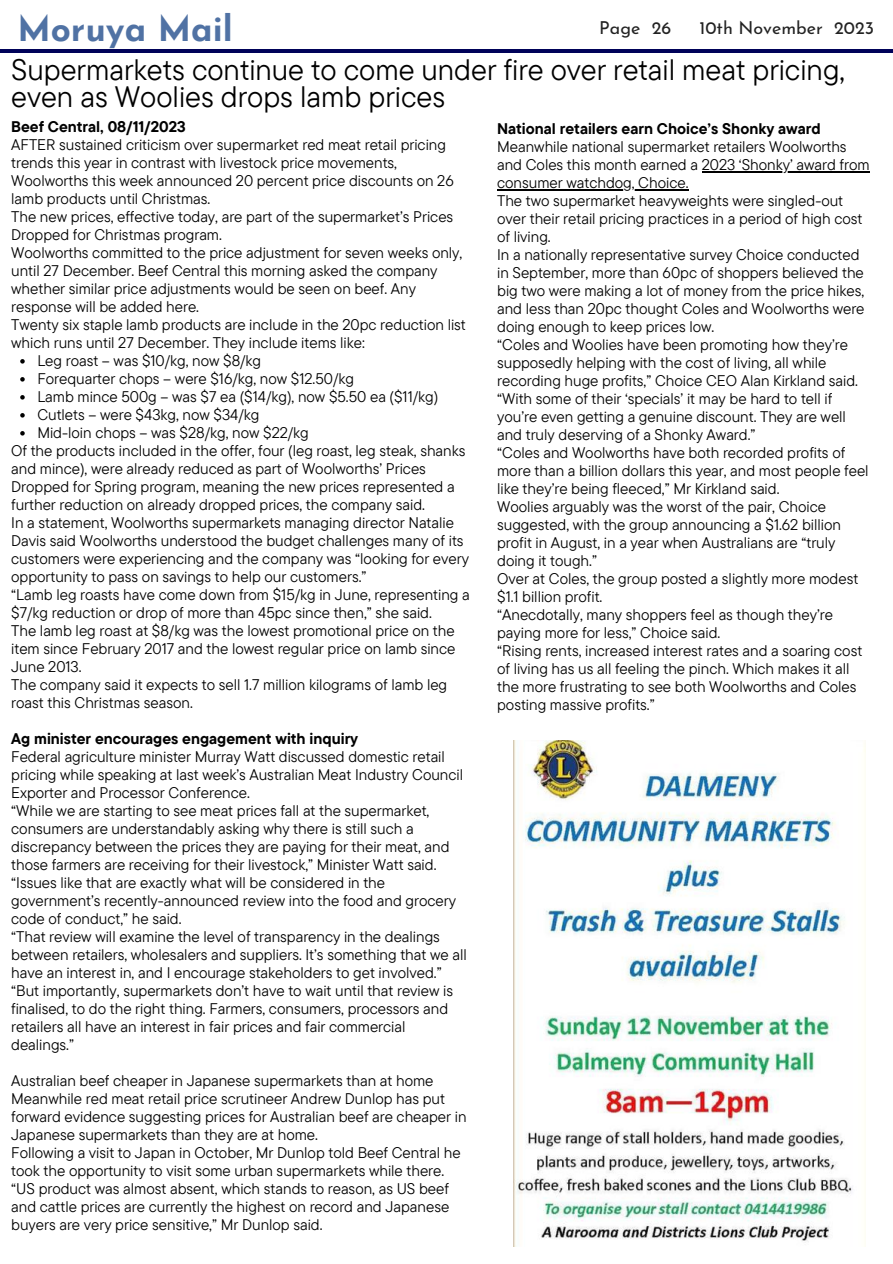
<style>
.page{position:relative;width:893px;height:1264px;background:#fff}
.page>*{position:absolute;margin:0;border:0;box-sizing:border-box;transform-origin:0 0}
.t1{font:700 35.25px "Josefin Sans";color:#5072a4}
.t2{font:29.4px/26.4px "TT Commons Pro";color:#000}
.t3{font:17.85px "Josefin Sans";color:#222}
.t4{font:15.3px/18px "TT Commons Pro";color:#000}
.t5{font:700 15.3px "TT Commons Pro";color:#000}
</style>
<div class="page">
<hr style="left:0;top:50px;width:892px;height:2px;background:#000259">
<img style="left:513px;top:740px;width:352px;height:506px">
<svg style="left:20px;top:359px;width:5px;height:4px"></svg>
<svg style="left:20px;top:377px;width:5px;height:4px"></svg>
<svg style="left:20px;top:395px;width:5px;height:4px"></svg>
<svg style="left:20px;top:413px;width:5px;height:4px"></svg>
<svg style="left:20px;top:431px;width:5px;height:4px"></svg>
<hr style="left:701px;top:171px;width:168px;height:1px;background:#000">
<hr style="left:497px;top:189px;width:191px;height:1px;background:#000">
<h1 class="t1" style="left:17px;top:14px;width:217px">Moruya Mail</h1>
<p class="t3" style="left:599px;top:21px;width:73px">Page 26</p>
<p class="t3" style="left:699px;top:21px;width:176px">10th November 2023</p>
<h2 class="t2" style="left:11px;top:56px;width:835px">Supermarkets continue to come under fire over retail meat pricing, even as Woolies drops lamb prices</h2>
<p class="t5" style="left:11px;top:117px;width:176px">Beef Central, 08/11/2023</p>
<p class="t4" style="left:11px;top:135px;width:456px">AFTER sustained criticism over supermarket red meat retail pricing trends this year in contrast with livestock price movements, Woolworths this week announced 20 percent price discounts on 26 lamb products until Christmas.<br>The new prices, effective today, are part of the supermarket’s Prices Dropped for Christmas program.<br>Woolworths committed to the price adjustment for seven weeks only, until 27 December. Beef Central this morning asked the company whether similar price adjustments would be seen on beef. Any response will be added here.<br>Twenty six staple lamb products are include in the 20pc reduction list which runs until 27 December. They include items like:</p>
<p class="t4" style="left:37px;top:351px;width:402px">Leg roast – was $10/kg, now $8/kg<br>Forequarter chops – were $16/kg, now $12.50/kg<br>Lamb mince 500g – was $7 ea ($14/kg), now $5.50 ea ($11/kg)<br>Cutlets – were $43kg, now $34/kg<br>Mid-loin chops – was $28/kg, now $22/kg</p>
<p class="t4" style="left:11px;top:441px;width:460px">Of the products included in the offer, four (leg roast, leg steak, shanks and mince), were already reduced as part of Woolworths’ Prices Dropped for Spring program, meaning the new prices represented a further reduction on already dropped prices, the company said.<br>In a statement, Woolworths supermarkets managing director Natalie Davis said Woolworths understood the budget challenges many of its customers were experiencing and the company was “looking for every opportunity to pass on savings to help our customers.”<br>“Lamb leg roasts have come down from $15/kg in June, representing a $7/kg reduction or drop of more than 45pc since then,” she said.<br>The lamb leg roast at $8/kg was the lowest promotional price on the item since February 2017 and the lowest regular price on lamb since June 2013.<br>The company said it expects to sell 1.7 million kilograms of lamb leg roast this Christmas season.</p>
<p class="t5" style="left:11px;top:728px;width:348px">Ag minister encourages engagement with inquiry</p>
<p class="t4" style="left:11px;top:747px;width:457px">Federal agriculture minister Murray Watt discussed domestic retail pricing while speaking at last week’s Australian Meat Industry Council Exporter and Processor Conference.<br>“While we are starting to see meat prices fall at the supermarket, consumers are understandably asking why there is still such a discrepancy between the prices they are paying for their meat, and those farmers are receiving for their livestock,” Minister Watt said. “Issues like that are exactly what will be considered in the government’s recently-announced review into the food and grocery code of conduct,” he said.<br>“That review will examine the level of transparency in the dealings between retailers, wholesalers and suppliers. It’s something that we all have an interest in, and I encourage stakeholders to get involved.” “But importantly, supermarkets don’t have to wait until that review is finalised, to do the right thing. Farmers, consumers, processors and retailers all have an interest in fair prices and fair commercial dealings.”</p>
<p class="t4" style="left:11px;top:1070px;width:457px">Australian beef cheaper in Japanese supermarkets than at home Meanwhile red meat retail price scrutineer Andrew Dunlop has put forward evidence suggesting prices for Australian beef are cheaper in Japanese supermarkets than they are at home.<br>Following a visit to Japan in October, Mr Dunlop told Beef Central he took the opportunity to visit some urban supermarkets while there. “US product was almost absent, which stands to reason, as US beef and cattle prices are currently the highest on record and Japanese buyers are very price sensitive,” Mr Dunlop said.</p>
<p class="t5" style="left:497px;top:119px;width:325px">National retailers earn Choice’s Shonky award</p>
<p class="t4" style="left:497px;top:138px;width:374px">Meanwhile national supermarket retailers Woolworths and Coles this month earned a 2023 ‘Shonky’ award from consumer watchdog, Choice.<br>The two supermarket heavyweights were singled-out over their retail pricing practices in a period of high cost of living.<br>In a nationally representative survey Choice conducted in September, more than 60pc of shoppers believed the big two were making a lot of money from the price hikes, and less than 20pc thought Coles and Woolworths were doing enough to keep prices low.<br>“Coles and Woolies have been promoting how they’re supposedly helping with the cost of living, all while recording huge profits,” Choice CEO Alan Kirkland said. “With some of their ‘specials’ it may be hard to tell if you’re even getting a genuine discount. They are well and truly deserving of a Shonky Award.”<br>“Coles and Woolworths have both recorded profits of more than a billion dollars this year, and most people feel like they’re being fleeced,” Mr Kirkland said.<br>Woolies arguably was the worst of the pair, Choice suggested, with the group announcing a $1.62 billion profit in August, in a year when Australians are “truly doing it tough.”<br>Over at Coles, the group posted a slightly more modest $1.1 billion profit.<br>“Anecdotally, many shoppers feel as though they’re paying more for less,” Choice said.<br>“Rising rents, increased interest rates and a soaring cost of living has us all feeling the pinch. Which makes it all the more frustrating to see both Woolworths and Coles posting massive profits.”</p>
</div>
